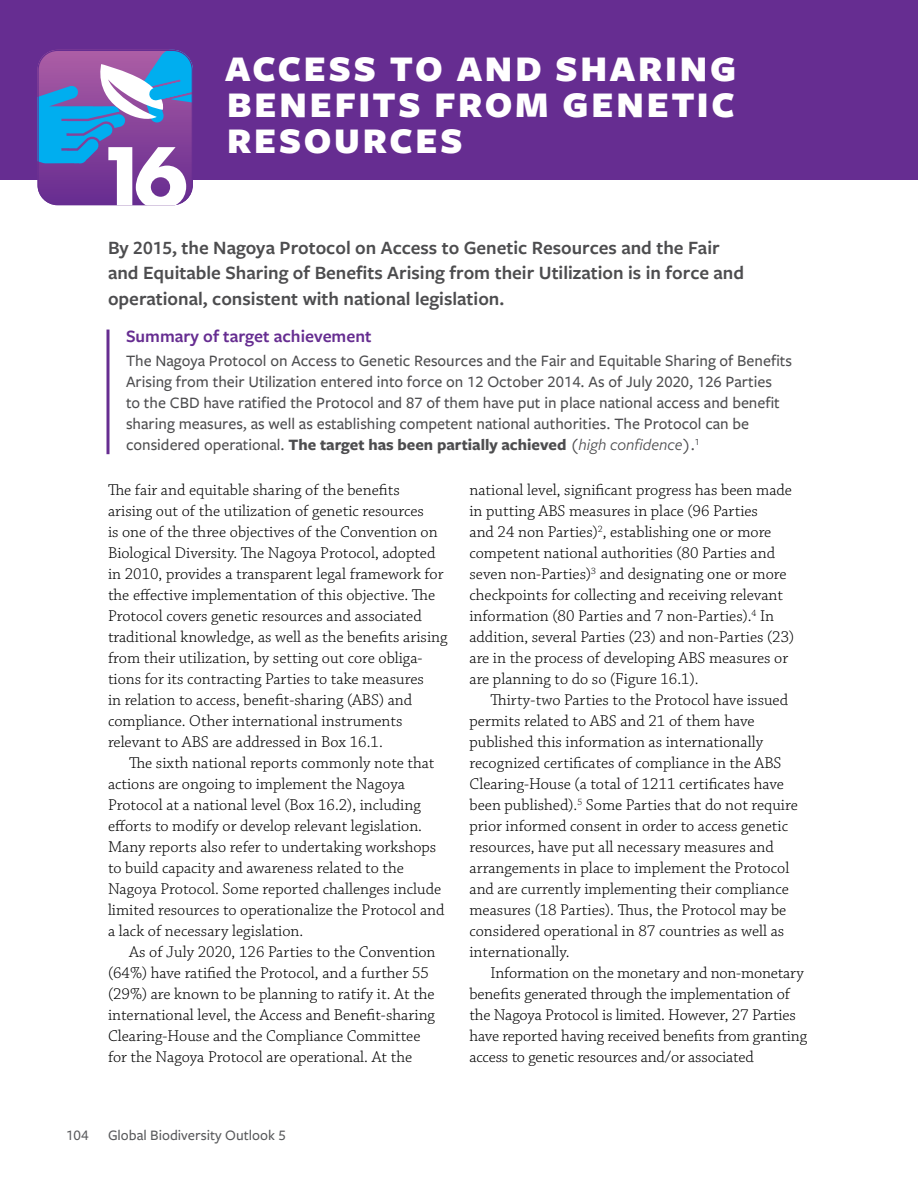
<style>
.page{position:relative;width:918px;height:1188px;background:#fff}
.page>*{position:absolute;margin:0;border:0;box-sizing:border-box;transform-origin:0 0}
.t1{font:900 37.5px/36px "Freight Sans Pro";letter-spacing:.07em;color:#fff;text-align:justify}
.t2{font:600 19.5px/25.5px "Freight Sans Pro";color:#4d4d4f}
.t3{font:600 18px "Freight Sans Pro";color:#662d91}
.t4{font:300 16.5px/21px "Chaparral Pro";color:#000}
.t5{font:500 16.5px/21px "Freight Sans Pro";color:#4d4d4f}
.t6{font:500 15px "Freight Sans Pro";color:#58595b}
.s1{font-weight:700}
.s2{font-weight:400;font-style:italic}
</style>
<div class="page">
<div style="left:0;top:0;width:918px;height:180px;background:#662d91"></div>
<svg style="left:37px;top:50px;width:156px;height:155px;background:#7b7fc1"></svg>
<svg style="left:106px;top:330px;width:4px;height:124px"></svg>
<h1 class="t1" style="left:225px;top:49px;width:512px">ACCESS TO AND SHARING BENEFITS FROM GENETIC RESOURCES</h1>
<p class="t2" style="left:108px;top:234px;width:638px">By 2015, the Nagoya Protocol on Access to Genetic Resources and the Fair and Equitable Sharing of Benefits Arising from their Utilization is in force and operational, consistent with national legislation.</p>
<p class="t3" style="left:126px;top:324px;width:247px">Summary of target achievement</p>
<p class="t5" style="left:126px;top:350px;width:668px">The Nagoya Protocol on Access to Genetic Resources and the Fair and Equitable Sharing of Benefits Arising from their Utilization entered into force on 12 October 2014. As of July 2020, 126 Parties<br>to the CBD have ratified the Protocol and 87 of them have put in place national access and benefit sharing measures, as well as establishing competent national authorities. The Protocol can be considered operational. <span class="s1">The target has been partially achieved</span> (<span class="s2">high confidence</span>).<sup>1</sup></p>
<p class="t4" style="left:108px;top:480px;width:341px">The fair and equitable sharing of the benefits arising out of the utilization of genetic resources<br>is one of the three objectives of the Convention on Biological Diversity. The Nagoya Protocol, adopted in 2010, provides a transparent legal framework for the effective implementation of this objective. The Protocol covers genetic resources and associated traditional knowledge, as well as the benefits arising from their utilization, by setting out core obliga&shy;tions for its contracting Parties to take measures<br>in relation to access, benefit-sharing (ABS) and compliance. Other international instruments relevant to ABS are addressed in Box 16.1.</p>
<p class="t4" style="left:108px;top:753px;width:338px;text-indent:21px">The sixth national reports commonly note that actions are ongoing to implement the Nagoya Protocol at a national level (Box 16.2), including efforts to modify or develop relevant legislation.<br>Many reports also refer to undertaking workshops to build capacity and awareness related to the Nagoya Protocol. Some reported challenges include limited resources to operationalize the Protocol and a lack of necessary legislation.</p>
<p class="t4" style="left:108px;top:942px;width:329px;text-indent:21px">As of July 2020, 126 Parties to the Convention (64%) have ratified the Protocol, and a further 55 (29%) are known to be planning to ratify it. At the international level, the Access and Benefit-sharing Clearing-House and the Compliance Committee for the Nagoya Protocol are operational. At the</p>
<p class="t4" style="left:469px;top:480px;width:326px">national level, significant progress has been made in putting ABS measures in place (96 Parties<br>and 24 non Parties)<sup>2</sup>, establishing one or more competent national authorities (80 Parties and seven non-Parties)<sup>3</sup> and designating one or more checkpoints for collecting and receiving relevant information (80 Parties and 7 non-Parties).<sup>4</sup> In addition, several Parties (23) and non-Parties (23) are in the process of developing ABS measures or are planning to do so (Figure 16.1).</p>
<p class="t4" style="left:469px;top:690px;width:330px;text-indent:21px">Thirty-two Parties to the Protocol have issued permits related to ABS and 21 of them have published this information as internationally recognized certificates of compliance in the ABS Clearing-House (a total of 1211 certificates have been published).<sup>5</sup> Some Parties that do not require prior informed consent in order to access genetic resources, have put all necessary measures and arrangements in place to implement the Protocol and are currently implementing their compliance measures (18 Parties). Thus, the Protocol may be considered operational in 87 countries as well as internationally.</p>
<p class="t4" style="left:469px;top:963px;width:339px;text-indent:21px">Information on the monetary and non-monetary benefits generated through the implementation of the Nagoya Protocol is limited. However, 27 Parties have reported having received benefits from granting access to genetic resources and/or associated</p>
<p class="t6" style="left:66px;top:1125px;width:24px">104</p>
<p class="t6" style="left:108px;top:1125px;width:179px">Global Biodiversity Outlook 5</p>
</div>
